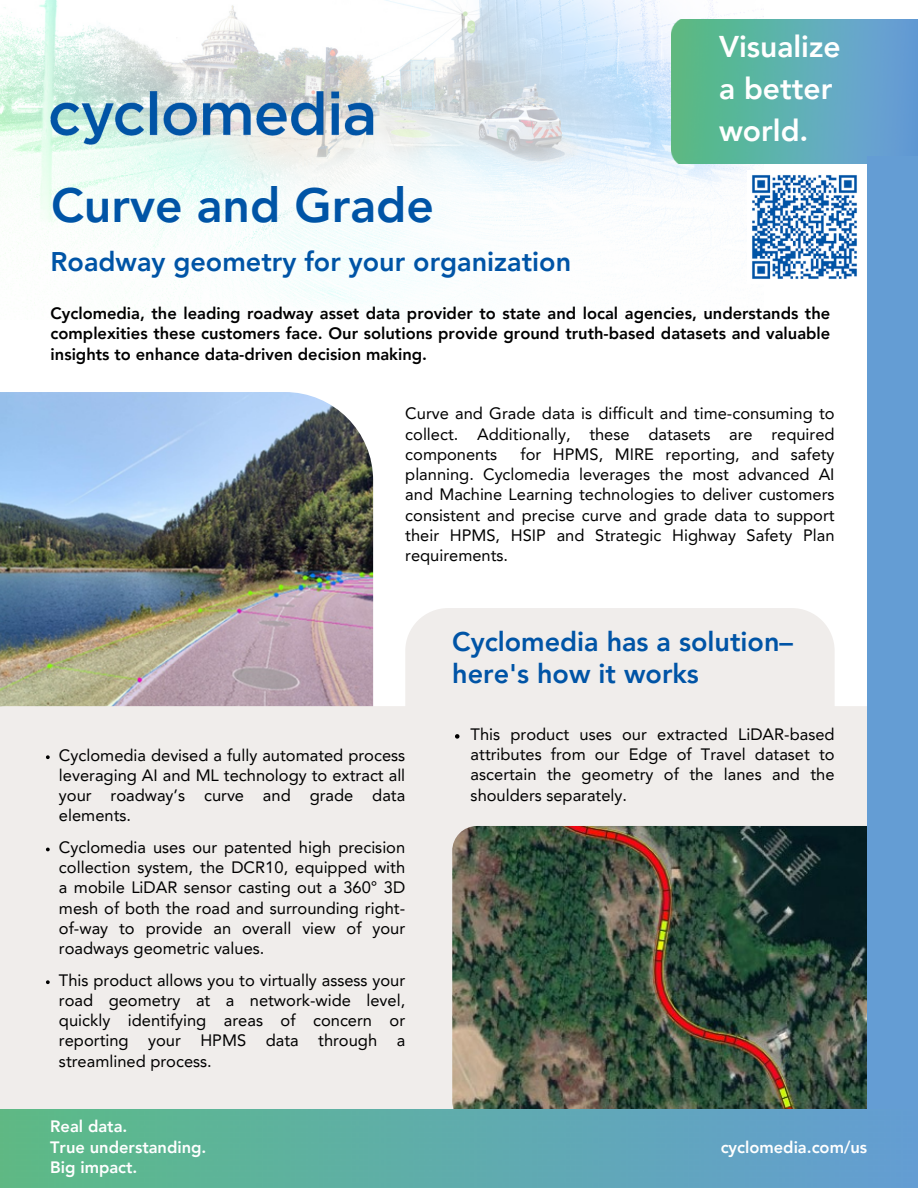
<style>
.page{position:relative;width:918px;height:1188px;background:#fff}
.page>*{position:absolute;margin:0;border:0;box-sizing:border-box;transform-origin:0 0}
.t1{font:800 48px "Avenir LT Pro";color:#0054a6}
.t2{font:800 30px/41.7px "Avenir LT Pro";color:#fff}
.t3{font:800 27px/32.7px "Avenir LT Pro";color:#0054a6}
.t4{font:700 18px/21.3px "Century Gothic";color:#fff}
.t5{font:16.5px/20.2px "Avenir LT Pro";color:#000;text-align:justify}
.t6{font:800 16.5px/20.2px "Avenir LT Pro";color:#000;text-align:justify}
.t7{font:800 16.5px/20.2px "Avenir LT Pro";color:#fff}
</style>
<div class="page">
<img style="left:0;top:392px;width:373px;height:314px">
<div style="left:0;top:706px;width:867px;height:404px;background:#f0edeb"></div>
<img style="left:0;top:0;width:764px;height:318px">
<img style="left:50px;top:92px;width:323px;height:53px">
<img style="left:452px;top:826px;width:415px;height:284px">
<img style="left:671px;top:20px;width:247px;height:144px">
<div style="left:405px;top:608px;width:430px;height:158px;background:#f0edeb"></div>
<div style="left:867px;top:157px;width:51px;height:954px;background:#649dd4"></div>
<svg style="left:455px;top:734px;width:4px;height:5px"></svg>
<img style="left:747px;top:170px;width:110px;height:114px">
<svg style="left:46px;top:755px;width:4px;height:4px"></svg>
<svg style="left:46px;top:848px;width:4px;height:3px"></svg>
<svg style="left:46px;top:980px;width:4px;height:4px"></svg>
<img style="left:0;top:1110px;width:918px;height:78px">
<h2 class="t2" style="left:719px;top:29px;width:123px">Visualize a better world.</h2>
<h4 class="t1" style="left:51px;top:186px;width:385px">Curve and Grade</h4>
<h3 class="t3" style="left:51px;top:247px;width:522px">Roadway geometry for your organization</h3>
<p class="t6" style="left:51px;top:305px;width:781px">Cyclomedia, the leading roadway asset data provider to state and local agencies, understands the complexities these customers face. Our solutions provide ground truth-based datasets and valuable insights to enhance data-driven decision making.</p>
<h3 class="t5" style="left:405px;top:405px;width:431px">Curve and Grade data is difficult and time-consuming to collect. Additionally, these datasets are required components</h3>
<h3 class="t5" style="left:405px;top:446px;width:431px;text-indent:115px">for HPMS, MIRE reporting, and safety planning. Cyclomedia leverages the most advanced AI and Machine Learning technologies to deliver customers consistent and precise curve and grade data to support their HPMS, HSIP and Strategic Highway Safety Plan requirements.</h3>
<p class="t5" style="left:59px;top:746px;width:348px">Cyclomedia devised a fully automated process leveraging AI and ML technology to extract all your roadway’s curve and grade data elements.</p>
<p class="t5" style="left:59px;top:839px;width:348px">Cyclomedia uses our patented high precision collection system, the DCR10, equipped with a mobile LiDAR sensor casting out a 360° 3D mesh of both the road and surrounding right&shy;of-way to provide an overall view of your roadways geometric values.</p>
<p class="t5" style="left:59px;top:971px;width:348px">This product allows you to virtually assess your road geometry at a network-wide level, quickly identifying areas of concern or reporting your HPMS data through a streamlined process.</p>
<p class="t4" style="left:73px;top:1110px;width:173px">Real data.<br>True understanding.<br>Big impact.</p>
<h4 class="t7" style="left:50px;top:1118px;width:158px">Real data.<br>True understanding.<br>Big impact.</h4>
<h1 class="t3" style="left:452px;top:627px;width:342px">Cyclomedia has a solution– here's how it works</h1>
<p class="t5" style="left:471px;top:725px;width:365px">This product uses our extracted LiDAR-based attributes from our Edge of Travel dataset to ascertain the geometry of the lanes and the shoulders separately.</p>
<h4 class="t7" style="left:721px;top:1138px;width:148px">cyclomedia.com/us</h4>
</div>
